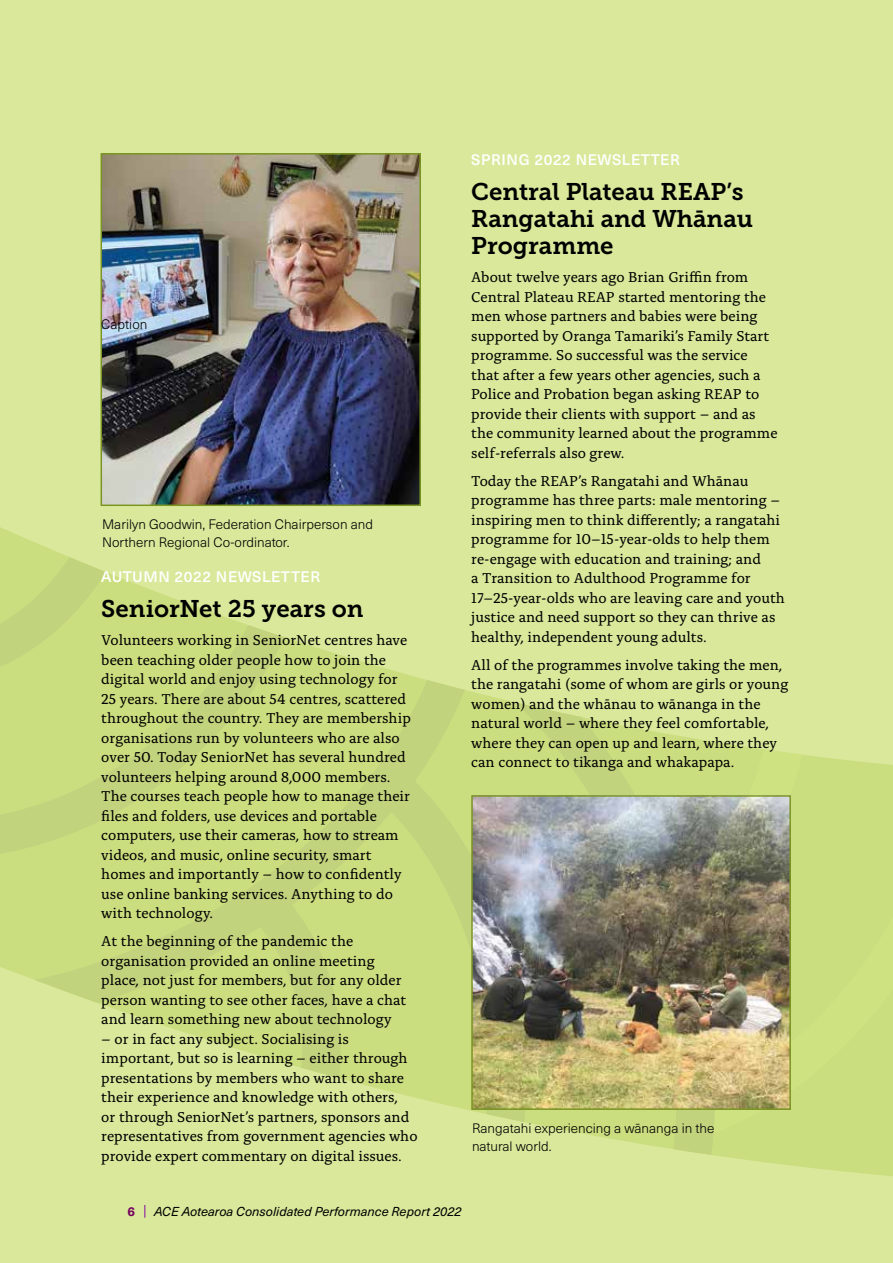
<style>
.page{position:relative;width:893px;height:1263px;background:#d9e89a}
.page>*{position:absolute;margin:0;border:0;box-sizing:border-box;transform-origin:0 0}
.t1{font:24px/27px "Museo Slab 700";color:#000}
.t2{font:15px/19.5px "Alda OTCEV";color:#000}
.t3{font:500 15px "Neue Haas Unica W1 G";letter-spacing:.04em;color:#fff}
.t4{font:300 13.5px/18px "Neue Haas Unica W1 G";color:#000}
.t5{font:italic 12.75px "Neue Haas Unica W1 G";color:#000}
.t6{font:700 12.75px "Neue Haas Unica W1 G";color:#74005f}
</style>
<div class="page">
<svg style="left:746px;top:747px;width:15px;height:415px"></svg>
<div style="left:761px;top:749px;width:132px;height:427px;background:#cbde7f"></div>
<svg style="left:0;top:527px;width:125px;height:53px"></svg>
<svg style="left:0;top:580px;width:421px;height:472px"></svg>
<svg style="left:210px;top:849px;width:123px;height:228px;background:#c8da7f"></svg>
<svg style="left:343px;top:736px;width:78px;height:363px;background:#c9dc7f"></svg>
<svg style="left:421px;top:678px;width:325px;height:482px"></svg>
<svg style="left:144px;top:1205px;width:2px;height:13px"></svg>
<img style="left:104px;top:156px;width:314px;height:347px">
<div style="left:101px;top:153px;width:320px;height:353px;border:2px solid #7b9522"></div>
<img style="left:474px;top:798px;width:314px;height:309px">
<div style="left:471px;top:795px;width:320px;height:315px;border:2px solid #7b9522"></div>
<p class="t4" style="left:101px;top:315px;width:48px">Caption</p>
<p class="t4" style="left:102px;top:515px;width:272px">Marilyn Goodwin, Federation Chairperson and<br>Northern Regional Co-ordinator.</p>
<p class="t3" style="left:101px;top:565px;width:220px">AUTUMN 2022 NEWSLETTER</p>
<h1 class="t1" style="left:101px;top:596px;width:264px">SeniorNet 25 years on</h1>
<p class="t2" style="left:101px;top:629px;width:311px">Volunteers working in SeniorNet centres have been teaching older people how to join the digital world and enjoy using technology for 25 years. There are about 54 centres, scattered throughout the country. They are membership organisations run by volunteers who are also over 50. Today SeniorNet has several hundred volunteers helping around 8,000 members.<br>The courses teach people how to manage their files and folders, use devices and portable computers, use their cameras, how to stream videos, and music, online security, smart homes and importantly – how to confidently use online banking services. Anything to do with technology.</p>
<p class="t2" style="left:101px;top:930px;width:307px">At the beginning of the pandemic the organisation provided an online meeting place, not just for members, but for any older person wanting to see other faces, have a chat and learn something new about technology</p>
<p class="t2" style="left:101px;top:1028px;width:318px">– or in fact any subject. Socialising is important, but so is learning – either through presentations by members who want to share their experience and knowledge with others,<br>or through SeniorNet’s partners, sponsors and representatives from government agencies who provide expert commentary on digital issues.</p>
<p class="t3" style="left:471px;top:148px;width:210px">SPRING 2022 NEWSLETTER</p>
<h1 class="t1" style="left:471px;top:178px;width:283px">Central Plateau REAP’s<br>Rangatahi and Whānau<br>Programme</h1>
<p class="t2" style="left:471px;top:266px;width:308px">About twelve years ago Brian Griffin from Central Plateau REAP started mentoring the men whose partners and babies were being supported by Oranga Tamariki’s Family Start programme. So successful was the service that after a few years other agencies, such a Police and Probation began asking REAP to provide their clients with support – and as the community learned about the programme self-referrals also grew.</p>
<p class="t2" style="left:471px;top:470px;width:315px">Today the REAP’s Rangatahi and Whānau programme has three parts: male mentoring – inspiring men to think differently; a rangatahi programme for 10–15-year-olds to help them re-engage with education and training; and<br>a Transition to Adulthood Programme for 17–25-year-olds who are leaving care and youth justice and need support so they can thrive as healthy, independent young adults.</p>
<p class="t2" style="left:471px;top:654px;width:319px">All of the programmes involve taking the men, the rangatahi (some of whom are girls or young women) and the whānau to wānanga in the natural world – where they feel comfortable, where they can open up and learn, where they can connect to tikanga and whakapapa.</p>
<p class="t4" style="left:472px;top:1118px;width:244px">Rangatahi experiencing a wānanga in the natural world.</p>
<p class="t6" style="left:128px;top:1202px;width:9px">6</p>
<p class="t5" style="left:154px;top:1202px;width:309px">ACE Aotearoa Consolidated Performance Report 2022</p>
</div>
